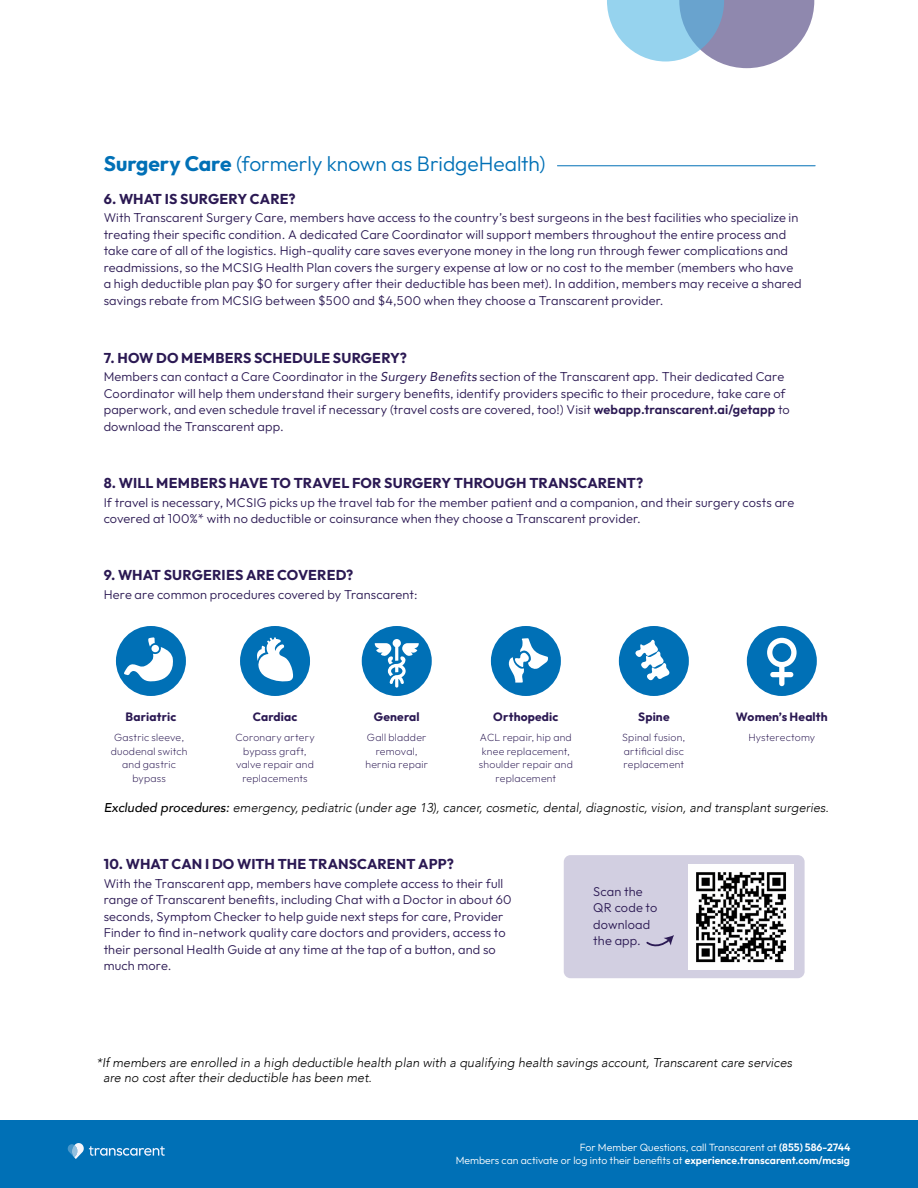
<style>
.page{position:relative;width:918px;height:1188px;background:#fff}
.page>*{position:absolute;margin:0;border:0;box-sizing:border-box;transform-origin:0 0}
.t1{font:300 21px "Outfit";letter-spacing:-.005em;color:#0070b6}
.t2{font:700 14.25px "Outfit";letter-spacing:.005em;color:#2b1953}
.t3{font:300 12.75px/16.5px "Outfit";letter-spacing:.01em;color:#2b1953}
.t4{font:italic 300 12.75px/15px "Avenir";color:#000}
.t5{font:700 12px "Outfit";letter-spacing:.015em;color:#2b1953}
.t6{font:200 10.5px/13.5px "Outfit";letter-spacing:.02em;color:#2b1953;text-align:center}
.t7{font:300 10.5px/12.6px "Outfit";color:#fff;text-align:right}
.s1{font-weight:700}
.s2{font-family:"Avenir";font-weight:400;font-style:italic}
.s3{font-weight:600}
.s4{font-weight:500}
</style>
<div class="page">
<div style="left:564px;top:855px;width:241px;height:123px;background:#d2cfe1;border-radius:7px"></div>
<div style="left:0;top:1120px;width:918px;height:68px;background:#0070b6"></div>
<svg style="left:607px;top:0;width:207px;height:68px"></svg>
<svg style="left:491px;top:626px;width:70px;height:70px"></svg>
<svg style="left:747px;top:626px;width:70px;height:70px"></svg>
<svg style="left:240px;top:626px;width:70px;height:70px"></svg>
<svg style="left:619px;top:626px;width:70px;height:70px"></svg>
<svg style="left:362px;top:626px;width:70px;height:70px"></svg>
<hr style="left:557px;top:166px;width:258px;height:1px;background:#0070b6">
<svg style="left:68px;top:1143px;width:96px;height:16px"></svg>
<svg style="left:116px;top:626px;width:70px;height:70px"></svg>
<img style="left:688px;top:865px;width:105px;height:104px">
<svg style="left:646px;top:935px;width:28px;height:12px"></svg>
<h1 class="t1" style="left:104px;top:152px;width:444px"><span class="s1">Surgery Care</span> (formerly known as BridgeHealth)</h1>
<p class="t2" style="left:104px;top:190px;width:194px">6. WHAT IS SURGERY CARE?</p>
<p class="t3" style="left:104px;top:209px;width:700px">With Transcarent Surgery Care, members have access to the country’s best surgeons in the best facilities who specialize in treating their specific condition. A dedicated Care Coordinator will support members throughout the entire process and take care of all of the logistics. High-quality care saves everyone money in the long run through fewer complications and readmissions, so the MCSIG Health Plan covers the surgery expense at low or no cost to the member (members who have a high deductible plan pay $0 for surgery after their deductible has been met). In addition, members may receive a shared savings rebate from MCSIG between $500 and $4,500 when they choose a Transcarent provider.</p>
<p class="t2" style="left:104px;top:350px;width:305px">7. HOW DO MEMBERS SCHEDULE SURGERY?</p>
<p class="t3" style="left:104px;top:369px;width:688px">Members can contact a Care Coordinator in the <span class="s2">Surgery Benefits</span> section of the Transcarent app. Their dedicated Care Coordinator will help them understand their surgery benefits, identify providers specific to their procedure, take care of paperwork, and even schedule travel if necessary (travel costs are covered, too!) Visit <span class="s3">webapp.transcarent.ai/getapp</span> to download the Transcarent app.</p>
<p class="t2" style="left:104px;top:475px;width:541px">8. WILL MEMBERS HAVE TO TRAVEL FOR SURGERY THROUGH TRANSCARENT?</p>
<p class="t3" style="left:104px;top:494px;width:692px">If travel is necessary, MCSIG picks up the travel tab for the member patient and a companion, and their surgery costs are covered at 100%* with no deductible or coinsurance when they choose a Transcarent provider.</p>
<p class="t2" style="left:104px;top:567px;width:251px">9. WHAT SURGERIES ARE COVERED?</p>
<p class="t3" style="left:104px;top:586px;width:315px">Here are common procedures covered by Transcarent:</p>
<p class="t5" style="left:126px;top:710px;width:52px">Bariatric</p>
<p class="t6" style="left:111px;top:731px;width:78px">Gastric sleeve, duodenal switch and gastric bypass</p>
<p class="t5" style="left:253px;top:710px;width:46px">Cardiac</p>
<p class="t6" style="left:235px;top:731px;width:81px">Coronary artery bypass graft, valve repair and replacements</p>
<p class="t5" style="left:374px;top:710px;width:47px">General</p>
<p class="t6" style="left:365px;top:731px;width:64px">Gall bladder removal, hernia repair</p>
<p class="t5" style="left:493px;top:710px;width:67px">Orthopedic</p>
<p class="t6" style="left:479px;top:731px;width:96px">ACL repair, hip and knee replacement, shoulder repair and replacement</p>
<p class="t5" style="left:638px;top:710px;width:33px">Spine</p>
<p class="t6" style="left:622px;top:731px;width:65px;text-align:left">Spinal fusion, artificial disc replacement</p>
<p class="t5" style="left:736px;top:710px;width:93px">Women’s Health</p>
<p class="t6" style="left:748px;top:731px;width:68px">Hysterectomy</p>
<p class="t4" style="left:104px;top:800px;width:727px"><span class="s4">Excluded procedures:</span> emergency, pediatric (under age 13), cancer, cosmetic, dental, diagnostic, vision, and transplant surgeries.</p>
<p class="t2" style="left:104px;top:856px;width:352px">10. WHAT CAN I DO WITH THE TRANSCARENT APP?</p>
<p class="t3" style="left:104px;top:875px;width:409px">With the Transcarent app, members have complete access to their full range of Transcarent benefits, including Chat with a Doctor in about 60 seconds, Symptom Checker to help guide next steps for care, Provider Finder to find in-network quality care doctors and providers, access to their personal Health Guide at any time at the tap of a button, and so much more.</p>
<p class="t3" style="left:593px;top:883px;width:66px">Scan the<br>QR code to download the app.</p>
<p class="t4" style="left:103px;top:1055px;width:691px;text-indent:-7px">*If members are enrolled in a high deductible health plan with a qualifying health savings account, Transcarent care services are no cost after their deductible has been met.</p>
<p class="t7" style="left:456px;top:1141px;width:396px">For Member Questions, call Transcarent at <span class="s3">(855) 586-2744<br></span>Members can activate or log into their benefits at <span class="s3">experience.transcarent.com/mcsig</span></p>
</div>
